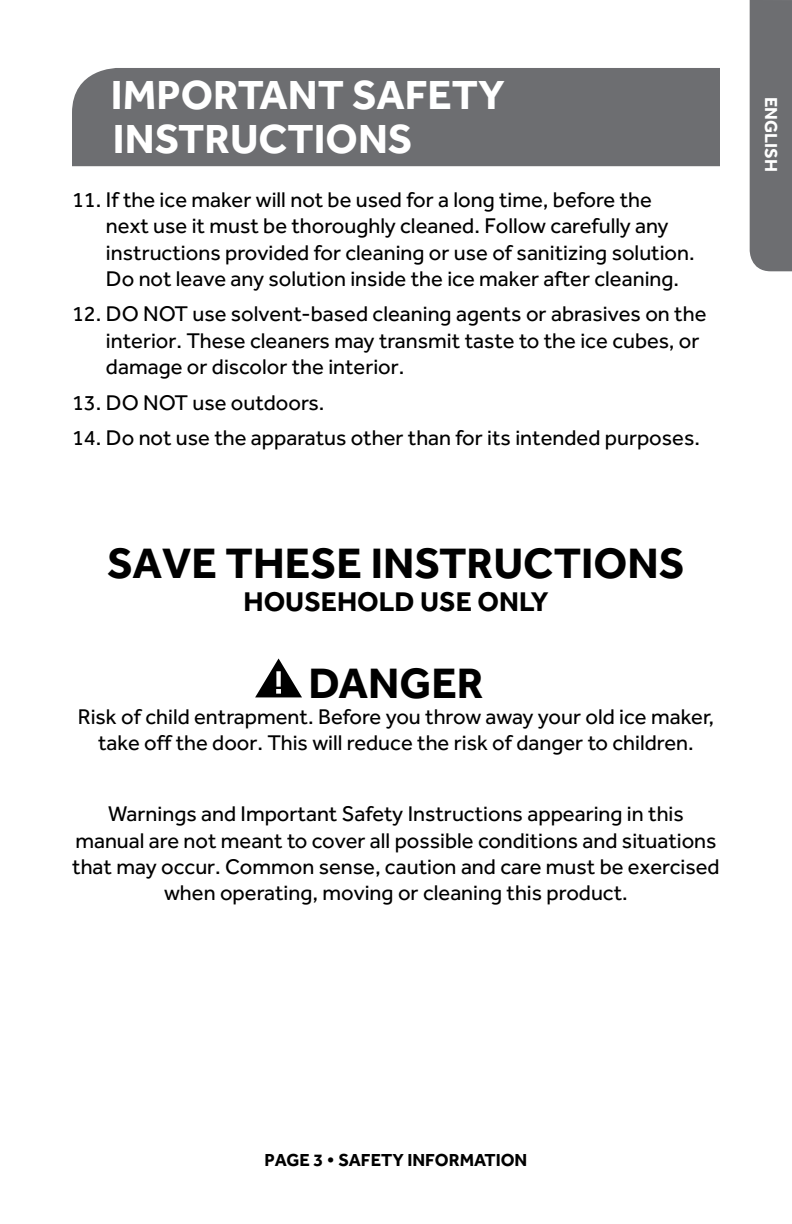
<style>
.page{position:relative;width:792px;height:1224px;background:#fff}
.page>*{position:absolute;margin:0;border:0;box-sizing:border-box;transform-origin:0 0}
.t1{font:700 44px "Effra";color:#000}
.t2{font:700 42px/44px "Effra";color:#fff}
.t3{font:700 28px "Effra";color:#000}
.t4{font:22px/26.4px "Effra";color:#000}
.t5{font:700 18px "Effra";color:#000}
.t6{font:700 18px "Effra";color:#fff}
.s1{color:#020000}
</style>
<div class="page">
<div style="left:72px;top:68px;width:648px;height:98px;background:#6d6e71"></div>
<div style="left:750px;top:0;width:42px;height:271px;background:#6d6e71"></div>
<svg style="left:255px;top:658px;width:47px;height:39px"></svg>
<h2 class="t2" style="left:111px;top:72px;width:395px">IMPORTANT SAFETY<br>INSTRUCTIONS</h2>
<p class="t4" style="left:106px;top:186px;width:590px;text-indent:-34px">11. If the ice maker will not be used for a long time, before the next use it must be thoroughly cleaned. Follow carefully any instructions provided for cleaning or use of sanitizing solution.<br>Do not leave any solution inside the ice maker after cleaning.</p>
<p class="t4" style="left:106px;top:301px;width:602px;text-indent:-34px">12. DO NOT use solvent-based cleaning agents or abrasives on the interior. These cleaners may transmit taste to the ice cubes, or damage or discolor the interior.</p>
<p class="t4" style="left:72px;top:389px;width:254px">13. DO NOT use outdoors.</p>
<p class="t4" style="left:72px;top:424px;width:630px">14. Do not use the apparatus other than for its intended purposes.</p>
<h1 class="t1" style="left:107px;top:536px;width:579px">SAVE THESE INSTRUCTIONS</h1>
<p class="t3" style="left:244px;top:585px;width:253px">HOU<span class="s1">S</span>EHOLD USE ONLY</p>
<h1 class="t1" style="left:308px;top:656px;width:177px">DANG ER</h1>
<p class="t4" style="left:78px;top:703px;width:638px;text-align:center">Risk of child entrapment. Before you throw away your old ice maker, take off the door. This will reduce the risk of danger to children.</p>
<p class="t4" style="left:72px;top:800px;width:649px;text-align:center">Warnings and Important Safety Instructions appearing in this manual are not meant to cover all possible conditions and situations that may occur. Common sense, caution and care must be exercised when operating, moving or cleaning this product.</p>
<p class="t6" style="left:782px;top:97px;width:74px;rotate:90deg">ENGLISH</p>
<p class="t5" style="left:265px;top:1149px;width:264px">PAGE 3 • SAFETY INFORMATION</p>
</div>
